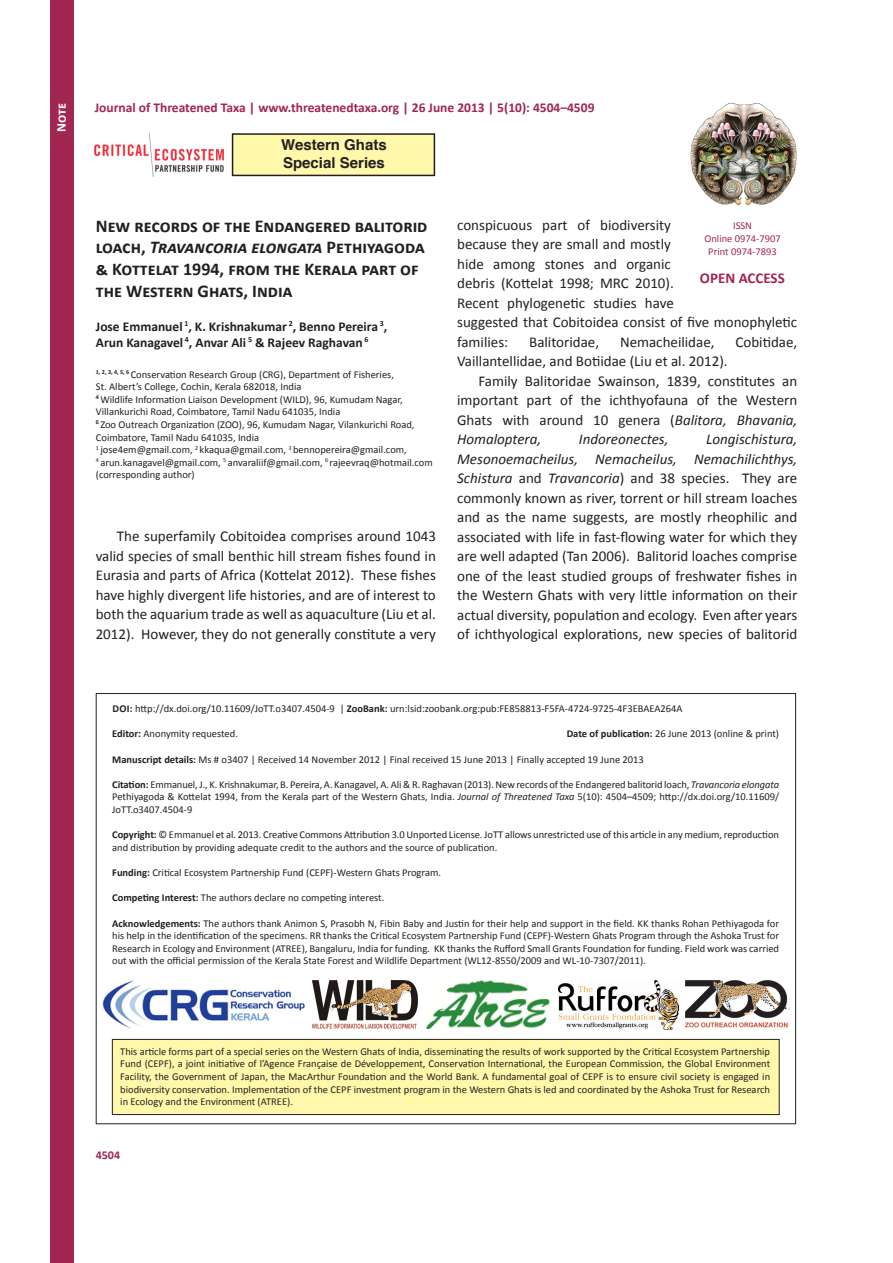
<style>
.page{position:relative;width:893px;height:1263px;background:#fff}
.page>*{position:absolute;margin:0;border:0;box-sizing:border-box;transform-origin:0 0}
.t1{font:700 18px/21.6px "Calibri";color:#231f20}
.t2{font:15px/19.5px "Calibri";color:#231f20;text-align:justify}
.t3{font:700 15px/18px "Helvetica";color:#231f20}
.t4{font:italic 15px "Calibri";color:#231f20}
.t5{font:700 15px "Calibri";color:#a12652}
.t6{font:700 13.5px "Calibri";color:#231f20}
.t7{font:700 13.5px "Calibri";color:#a12652}
.t8{font:700 13.5px "Calibri";color:#fff}
.t9{font:700 12px "Calibri";color:#a12652}
.jott_notes_citation{font:10.5px/12.6px "Calibri";color:#231f20}
.jott_notes_citation-2{font:10.5px "Calibri";color:#a12652}
.s1{font-style:italic}
.s2{font-weight:700}
</style>
<div class="page">
<img style="left:690px;top:102px;width:107px;height:104px">
<div style="left:50px;top:0;width:24px;height:1263px;background:#a12652"></div>
<div style="left:233px;top:134px;width:201px;height:41px;background:#fff8aa"></div>
<div style="left:232px;top:133px;width:203px;height:43px;border:2px solid #231f20"></div>
<img style="left:95px;top:133px;width:128px;height:43px">
<div style="left:112px;top:1039px;width:667px;height:75px;background:#fff8aa"></div>
<div style="left:112px;top:1039px;width:668px;height:76px;border:1px solid #231f20"></div>
<img style="left:558px;top:980px;width:120px;height:49px">
<img style="left:685px;top:980px;width:105px;height:47px">
<img style="left:425px;top:980px;width:125px;height:48px">
<img style="left:311px;top:981px;width:107px;height:47px">
<img style="left:103px;top:980px;width:201px;height:48px">
<p class="t8" style="left:53px;top:132px;width:30px;rotate:-90deg">Note</p>
<p class="t7" style="left:95px;top:99px;width:501px">Journal of Threatened Taxa | www.threatenedtaxa.org | 26 June 2013 | 5(10): 4504–4509</p>
<p class="t3" style="left:281px;top:136px;width:107px">Western Ghats<br>Special Series</p>
<p class="t1" style="left:96px;top:215px;width:333px">New records of the Endangered balitorid loach, <span class="s1">Travancoria elongata</span> Pethiyagoda &amp; Kottelat 1994, from the Kerala part of the Western Ghats, India</p>
<p class="t6" style="left:96px;top:318px;width:293px">Jose Emmanuel <sup>1</sup>, K. Krishnakumar <sup>2</sup>, Benno Pereira <sup>3</sup>,</p>
<p class="t6" style="left:96px;top:334px;width:274px">Arun Kanagavel <sup>4</sup>, Anvar Ali <sup>5</sup> &amp; Rajeev Raghavan <sup>6</sup></p>
<p class="jott_notes_citation" style="left:96px;top:368px;width:300px"><sup>1,</sup> <sup>2,</sup> <sup>3,</sup> <sup>4,</sup> <sup>5,</sup> <sup>6</sup> Conservation Research Group (CRG), Department of Fisheries,</p>
<p class="jott_notes_citation" style="left:96px;top:380px;width:207px">St. Albert’s College, Cochin, Kerala 682018, India</p>
<p class="jott_notes_citation" style="left:96px;top:393px;width:308px"><sup>4</sup> Wildlife Information Liaison Development (WILD), 96, Kumudam Nagar,<br>Villankurichi Road, Coimbatore, Tamil Nadu 641035, India</p>
<p class="jott_notes_citation" style="left:96px;top:418px;width:320px"><sup>6</sup> Zoo Outreach Organization (ZOO), 96, Kumudam Nagar, Vilankurichi Road,<br>Coimbatore, Tamil Nadu 641035, India</p>
<p class="jott_notes_citation" style="left:96px;top:443px;width:313px"><sup>1</sup> jose4em@gmail.com, <sup>2</sup> kkaqua@gmail.com, <sup>3</sup> bennopereira@gmail.com,</p>
<p class="jott_notes_citation" style="left:96px;top:456px;width:338px"><sup>4</sup> arun.kanagavel@gmail.com, <sup>5</sup> anvaraliif@gmail.com, <sup>6</sup> rajeevraq@hotmail.com (corresponding author)</p>
<p class="t2" style="left:96px;top:526px;width:342px;text-indent:21px">The superfamily Cobitoidea comprises around 1043 valid species of small benthic hill stream fishes found in Eurasia and parts of Africa (Kottelat 2012). These fishes have highly divergent life histories, and are of interest to both the aquarium trade as well as aquaculture (Liu et al.<br>2012). However, they do not generally constitute a very</p>
<p class="t2" style="left:457px;top:215px;width:342px;text-align:left">conspicuous part of biodiversity<br>because they are small and mostly<br>hide among stones and organic<br>debris (Kottelat 1998; MRC 2010).<br>Recent phylogenetic studies have<br>suggested that Cobitoidea consist of five monophyletic families:</p>
<p class="jott_notes_citation-2" style="left:733px;top:219px;width:21px">ISSN</p>
<p class="jott_notes_citation-2" style="left:704px;top:232px;width:78px">Online 0974-7907</p>
<p class="jott_notes_citation-2" style="left:708px;top:244px;width:70px">Print 0974-7893</p>
<p class="t5" style="left:700px;top:268px;width:86px">OPEN ACCESS</p>
<p class="t2" style="left:529px;top:332px;width:71px">Balitoridae,</p>
<p class="t2" style="left:620px;top:332px;width:96px">Nemacheilidae,</p>
<p class="t2" style="left:735px;top:332px;width:63px">Cobitidae,</p>
<p class="t2" style="left:457px;top:351px;width:272px">Vaillantellidae, and Botiidae (Liu et al. 2012).</p>
<p class="t2" style="left:457px;top:371px;width:342px;text-indent:21px">Family Balitoridae Swainson, 1839, constitutes an important part of the ichthyofauna of the Western Ghats with around 10 genera (<span class="s1">Balitora, Bhavania, Homaloptera,</span></p>
<p class="t2" style="left:457px;top:429px;width:342px;text-indent:249px"><span class="s1">Longischistura, Mesonoemacheilus, Nemacheilus, Nemachilichthys, Schistura</span> and <span class="s1">Travancoria</span>) and 38 species. They are commonly known as river, torrent or hill stream loaches and as the name suggests, are mostly rheophilic and associated with life in fast-flowing water for which they are well adapted (Tan 2006). Balitorid loaches comprise one of the least studied groups of freshwater fishes in the Western Ghats with very little information on their actual diversity, population and ecology. Even after years of ichthyological explorations, new species of balitorid</p>
<p class="t4" style="left:579px;top:429px;width:91px">Indoreonectes,</p>
<p class="jott_notes_citation" style="left:112px;top:702px;width:572px"><span class="s2">doi :</span> http://dx.doi.org/10.11609/JoTT.o3407.4504-9 | <span class="s2">ZooBank:</span> urn:lsid:zoobank.org:pub:FE858813-F5FA-4724-9725-4F3EBAEA264A</p>
<p class="jott_notes_citation" style="left:112px;top:728px;width:127px"><span class="s2">Editor:</span> Anonymity requested.</p>
<p class="jott_notes_citation" style="left:567px;top:728px;width:214px"><span class="s2">Date of publication:</span> 26 June 2013 (online &amp; print)</p>
<p class="jott_notes_citation" style="left:112px;top:753px;width:533px"><span class="s2">Manuscript details:</span> Ms # o3407 | Received 14 November 2012 | Final received 15 June 2013 | Finally accepted 19 June 2013</p>
<p class="jott_notes_citation" style="left:112px;top:778px;width:668px;text-align:justify"><span class="s2">Citation:</span> Emmanuel, J., K. Krishnakumar, B. Pereira, A. Kanagavel, A. Ali &amp; R. Raghavan (2013). New records of the Endangered balitorid loach, <span class="s1">Travancoria elongata </span>Pethiyagoda &amp; Kottelat 1994, from the Kerala part of the Western Ghats, India. <span class="s1">Journal of Threatened Taxa</span> 5(10): 4504–4509; http://dx.doi.org/10.11609/ JoTT.o3407.4504-9</p>
<p class="jott_notes_citation" style="left:112px;top:828px;width:668px"><span class="s2">Copyright:</span> © Emmanuel et al. 2013. Creative Commons Attribution 3.0 Unported License. JoTT allows unrestricted use of this article in any medium, reproduction and distribution by providing adequate credit to the authors and the source of publication.</p>
<p class="jott_notes_citation" style="left:112px;top:866px;width:330px"><span class="s2">Funding:</span> Critical Ecosystem Partnership Fund (CEPF)-Western Ghats Program.</p>
<p class="jott_notes_citation" style="left:112px;top:891px;width:274px"><span class="s2">Competing Interest:</span> The authors declare no competing interest.</p>
<p class="jott_notes_citation" style="left:112px;top:917px;width:668px;text-align:justify"><span class="s2">Acknowledgements:</span> The authors thank Animon S, Prasobh N, Fibin Baby and Justin for their help and support in the field. KK thanks Rohan Pethiyagoda for his help in the identification of the specimens. RR thanks the Critical Ecosystem Partnership Fund (CEPF)-Western Ghats Program through the Ashoka Trust for Research in Ecology and Environment (ATREE), Bangaluru, India for funding. KK thanks the Rufford Small Grants Foundation for funding. Field work was carried out with the official permission of the Kerala State Forest and Wildlife Department (WL12-8550/2009 and WL-10-7307/2011).</p>
<p class="jott_notes_citation" style="left:120px;top:1045px;width:651px;text-align:justify">This article forms part of a special series on the Western Ghats of India, disseminating the results of work supported by the Critical Ecosystem Partnership Fund (CEPF), a joint initiative of l’Agence Française de Développement, Conservation International, the European Commission, the Global Environment Facility, the Government of Japan, the MacArthur Foundation and the World Bank. A fundamental goal of CEPF is to ensure civil society is engaged in biodiversity conservation. Implementation of the CEPF investment program in the Western Ghats is led and coordinated by the Ashoka Trust for Research in Ecology and the Environment (ATREE).</p>
<p class="t9" style="left:96px;top:1148px;width:26px">4504</p>
</div>
